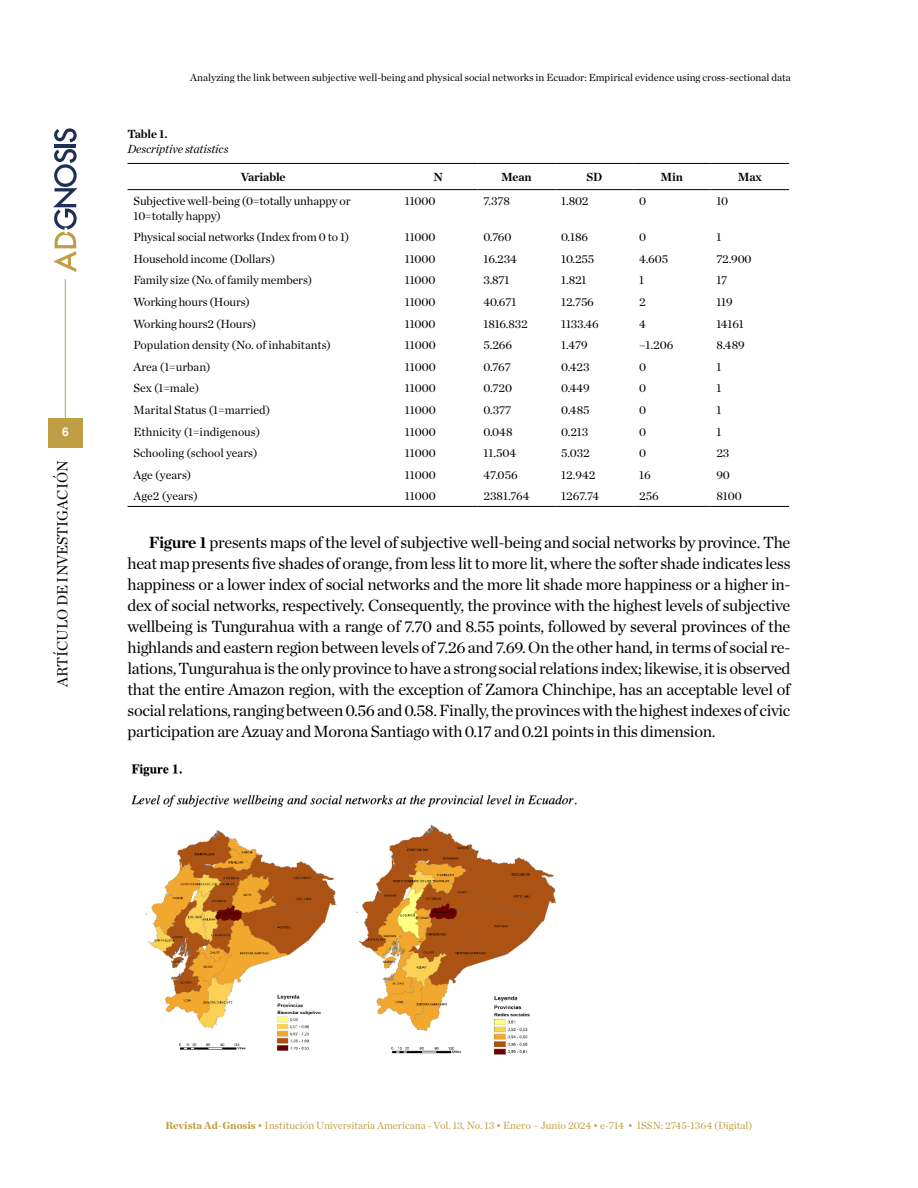
<style>
.page{position:relative;width:918px;height:1188px;background:#fff}
.page>*{position:absolute;margin:0;border:0;box-sizing:border-box;transform-origin:0 0}
.t1{font:16.5px/21px "Chronicle Deck";letter-spacing:-.02em;color:#000;text-align:justify}
.t2{font:15px "Chronicle Deck";color:#000}
.t3{font:12px/14.4px "Chronicle Deck";letter-spacing:-.01em;color:#000}
.t4{font:700 12px "Chronicle Deck";letter-spacing:-.01em;color:#000}
.t5{font:italic 12px "Chronicle Deck";letter-spacing:-.01em;color:#000}
.t6{font:700 12px "Helvetica";color:#fff}
.t7{font:10.5px "Chronicle Deck";color:#000}
.t8{font:10.5px "Chronicle Deck";color:#c09e43}
.s1{font-weight:700}
.s2{font-weight:900}
</style>
<div class="page">
<hr style="left:65px;top:279px;width:1px;height:139px;background:#c09e43">
<div style="left:48px;top:418px;width:35px;height:30px;background:#c09e43"></div>
<hr style="left:55px;top:144px;width:21px;height:3px;background:#1e2e54">
<svg style="left:54px;top:128px;width:23px;height:14px"></svg>
<svg style="left:53px;top:149px;width:25px;height:123px"></svg>
<hr style="left:128px;top:163px;width:271px;height:1px;background:#000">
<hr style="left:399px;top:163px;width:79px;height:1px;background:#000">
<hr style="left:478px;top:163px;width:77px;height:1px;background:#000">
<hr style="left:555px;top:163px;width:78px;height:1px;background:#000">
<hr style="left:633px;top:163px;width:77px;height:1px;background:#000">
<hr style="left:710px;top:163px;width:79px;height:1px;background:#000">
<hr style="left:128px;top:506px;width:271px;height:1px;background:#000">
<hr style="left:399px;top:506px;width:79px;height:1px;background:#000">
<hr style="left:478px;top:506px;width:77px;height:1px;background:#000">
<hr style="left:555px;top:506px;width:78px;height:1px;background:#000">
<hr style="left:633px;top:506px;width:77px;height:1px;background:#000">
<hr style="left:710px;top:506px;width:79px;height:1px;background:#000">
<hr style="left:128px;top:189px;width:271px;height:1px;background:#000">
<hr style="left:399px;top:189px;width:79px;height:1px;background:#000">
<hr style="left:478px;top:189px;width:77px;height:1px;background:#000">
<hr style="left:555px;top:189px;width:78px;height:1px;background:#000">
<hr style="left:633px;top:189px;width:77px;height:1px;background:#000">
<hr style="left:710px;top:189px;width:79px;height:1px;background:#000">
<img style="left:131px;top:764px;width:446px;height:291px">
<p class="t6" style="left:62px;top:425px;width:8px">6</p>
<p class="t2" style="left:51px;top:687px;width:228px;rotate:-90deg">ARTÍCULO DE INVESTIGACIÓN</p>
<p class="t7" style="left:190px;top:69px;width:602px">Analyzing the link between subjective well-being and physical social networks in Ecuador: Empirical evidence using cross-sectional data</p>
<p class="t4" style="left:128px;top:124px;width:42px">Table 1.</p>
<p class="t5" style="left:128px;top:139px;width:102px">Descriptive statistics</p>
<p class="t4" style="left:241px;top:168px;width:46px">Variable</p>
<p class="t4" style="left:434px;top:168px;width:11px">N</p>
<p class="t4" style="left:501px;top:168px;width:32px">Mean</p>
<p class="t4" style="left:586px;top:168px;width:17px">SD</p>
<p class="t4" style="left:661px;top:168px;width:24px">Min</p>
<p class="t4" style="left:738px;top:168px;width:25px">Max</p>
<p class="t3" style="left:134px;top:193px;width:219px">Subjective well-being (0=totally unhappy or<br>10=totally happy)</p>
<p class="t3" style="left:405px;top:193px;width:32px">11000</p>
<p class="t3" style="left:484px;top:193px;width:28px">7.378</p>
<p class="t3" style="left:561px;top:193px;width:29px">1.802</p>
<p class="t3" style="left:639px;top:193px;width:9px">0</p>
<p class="t3" style="left:716px;top:193px;width:13px">10</p>
<p class="t3" style="left:134px;top:229px;width:217px">Physical social networks (Index from 0 to 1)</p>
<p class="t3" style="left:405px;top:229px;width:32px">11000</p>
<p class="t3" style="left:484px;top:229px;width:29px">0.760</p>
<p class="t3" style="left:561px;top:229px;width:28px">0.186</p>
<p class="t3" style="left:639px;top:229px;width:9px">0</p>
<p class="t3" style="left:716px;top:229px;width:6px">1</p>
<p class="t3" style="left:134px;top:251px;width:143px">Household income (Dollars)</p>
<p class="t3" style="left:405px;top:251px;width:32px">11000</p>
<p class="t3" style="left:484px;top:251px;width:35px">16.234</p>
<p class="t3" style="left:561px;top:251px;width:34px">10.255</p>
<p class="t3" style="left:639px;top:251px;width:30px">4.605</p>
<p class="t3" style="left:716px;top:251px;width:37px">72.900</p>
<p class="t3" style="left:134px;top:272px;width:180px">Family size (No. of family members)</p>
<p class="t3" style="left:405px;top:272px;width:32px">11000</p>
<p class="t3" style="left:484px;top:272px;width:27px">3.871</p>
<p class="t3" style="left:561px;top:272px;width:27px">1.821</p>
<p class="t3" style="left:639px;top:272px;width:6px">1</p>
<p class="t3" style="left:716px;top:272px;width:12px">17</p>
<p class="t3" style="left:134px;top:294px;width:118px">Working hours (Hours)</p>
<p class="t3" style="left:405px;top:294px;width:32px">11000</p>
<p class="t3" style="left:484px;top:294px;width:34px">40.671</p>
<p class="t3" style="left:561px;top:294px;width:34px">12.756</p>
<p class="t3" style="left:639px;top:294px;width:8px">2</p>
<p class="t3" style="left:716px;top:294px;width:18px">119</p>
<p class="t3" style="left:134px;top:316px;width:124px">Working hours2 (Hours)</p>
<p class="t3" style="left:405px;top:316px;width:32px">11000</p>
<p class="t3" style="left:484px;top:316px;width:46px">1816.832</p>
<p class="t3" style="left:561px;top:316px;width:39px">1133.46</p>
<p class="t3" style="left:639px;top:316px;width:8px">4</p>
<p class="t3" style="left:716px;top:316px;width:29px">14161</p>
<p class="t3" style="left:134px;top:337px;width:199px">Population density (No. of inhabitants)</p>
<p class="t3" style="left:405px;top:337px;width:33px">11000</p>
<p class="t3" style="left:484px;top:337px;width:30px">5.266</p>
<p class="t3" style="left:561px;top:337px;width:28px">1.479</p>
<p class="t3" style="left:639px;top:337px;width:36px">–1.206</p>
<p class="t3" style="left:716px;top:337px;width:30px">8.489</p>
<p class="t3" style="left:134px;top:359px;width:79px">Area (1=urban)</p>
<p class="t3" style="left:405px;top:359px;width:33px">11000</p>
<p class="t3" style="left:484px;top:359px;width:29px">0.767</p>
<p class="t3" style="left:561px;top:359px;width:30px">0.423</p>
<p class="t3" style="left:639px;top:359px;width:9px">0</p>
<p class="t3" style="left:716px;top:359px;width:6px">1</p>
<p class="t3" style="left:134px;top:380px;width:67px">Sex (1=male)</p>
<p class="t3" style="left:405px;top:380px;width:33px">11000</p>
<p class="t3" style="left:484px;top:380px;width:30px">0.720</p>
<p class="t3" style="left:561px;top:380px;width:30px">0.449</p>
<p class="t3" style="left:639px;top:380px;width:9px">0</p>
<p class="t3" style="left:716px;top:380px;width:6px">1</p>
<p class="t3" style="left:134px;top:402px;width:138px">Marital Status (1=married)</p>
<p class="t3" style="left:405px;top:402px;width:33px">11000</p>
<p class="t3" style="left:484px;top:402px;width:29px">0.377</p>
<p class="t3" style="left:561px;top:402px;width:30px">0.485</p>
<p class="t3" style="left:639px;top:402px;width:9px">0</p>
<p class="t3" style="left:716px;top:402px;width:6px">1</p>
<p class="t3" style="left:134px;top:424px;width:128px">Ethnicity (1=indigenous)</p>
<p class="t3" style="left:405px;top:424px;width:33px">11000</p>
<p class="t3" style="left:484px;top:424px;width:30px">0.048</p>
<p class="t3" style="left:561px;top:424px;width:29px">0.213</p>
<p class="t3" style="left:639px;top:424px;width:9px">0</p>
<p class="t3" style="left:716px;top:424px;width:6px">1</p>
<p class="t3" style="left:134px;top:445px;width:126px">Schooling (school years)</p>
<p class="t3" style="left:405px;top:445px;width:33px">11000</p>
<p class="t3" style="left:484px;top:445px;width:34px">11.504</p>
<p class="t3" style="left:561px;top:445px;width:30px">5.032</p>
<p class="t3" style="left:639px;top:445px;width:9px">0</p>
<p class="t3" style="left:716px;top:445px;width:15px">23</p>
<p class="t3" style="left:134px;top:467px;width:59px">Age (years)</p>
<p class="t3" style="left:405px;top:467px;width:33px">11000</p>
<p class="t3" style="left:484px;top:467px;width:36px">47.056</p>
<p class="t3" style="left:561px;top:467px;width:35px">12.942</p>
<p class="t3" style="left:639px;top:467px;width:13px">16</p>
<p class="t3" style="left:716px;top:467px;width:15px">90</p>
<p class="t3" style="left:134px;top:488px;width:66px">Age2 (years)</p>
<p class="t3" style="left:405px;top:488px;width:33px">11000</p>
<p class="t3" style="left:484px;top:488px;width:48px">2381.764</p>
<p class="t3" style="left:561px;top:488px;width:39px">1267.74</p>
<p class="t3" style="left:639px;top:488px;width:21px">256</p>
<p class="t3" style="left:716px;top:488px;width:27px">8100</p>
<p class="t1" style="left:128px;top:530px;width:664px;text-indent:21px"><span class="s1">Figure 1</span> presents maps of the level of subjective well-being and social networks by province. The heat map presents five shades of orange, from less lit to more lit, where the softer shade indicates less happiness or a lower index of social networks and the more lit shade more happiness or a higher in&shy;dex of social networks, respectively. Consequently, the province with the highest levels of subjective wellbeing is Tungurahua with a range of 7.70 and 8.55 points, followed by several provinces of the highlands and eastern region between levels of 7.26 and 7.69. On the other hand, in terms of social re&shy;lations, Tungurahua is the only province to have a strong social relations index; likewise, it is observed that the entire Amazon region, with the exception of Zamora Chinchipe, has an acceptable level of social relations, ranging between 0.56 and 0.58. Finally, the provinces with the highest indexes of civic participation are Azuay and Morona Santiago with 0.17 and 0.21 points in this dimension.</p>
<p class="t8" style="left:166px;top:1117px;width:588px"><span class="s2">Revista Ad-Gnosis</span> • Institución Universitaria Americana - Vol. 13, No. 13 • Enero – Junio 2024 • e-714 • ISSN: 2745-1364 (Digital)</p>
</div>
